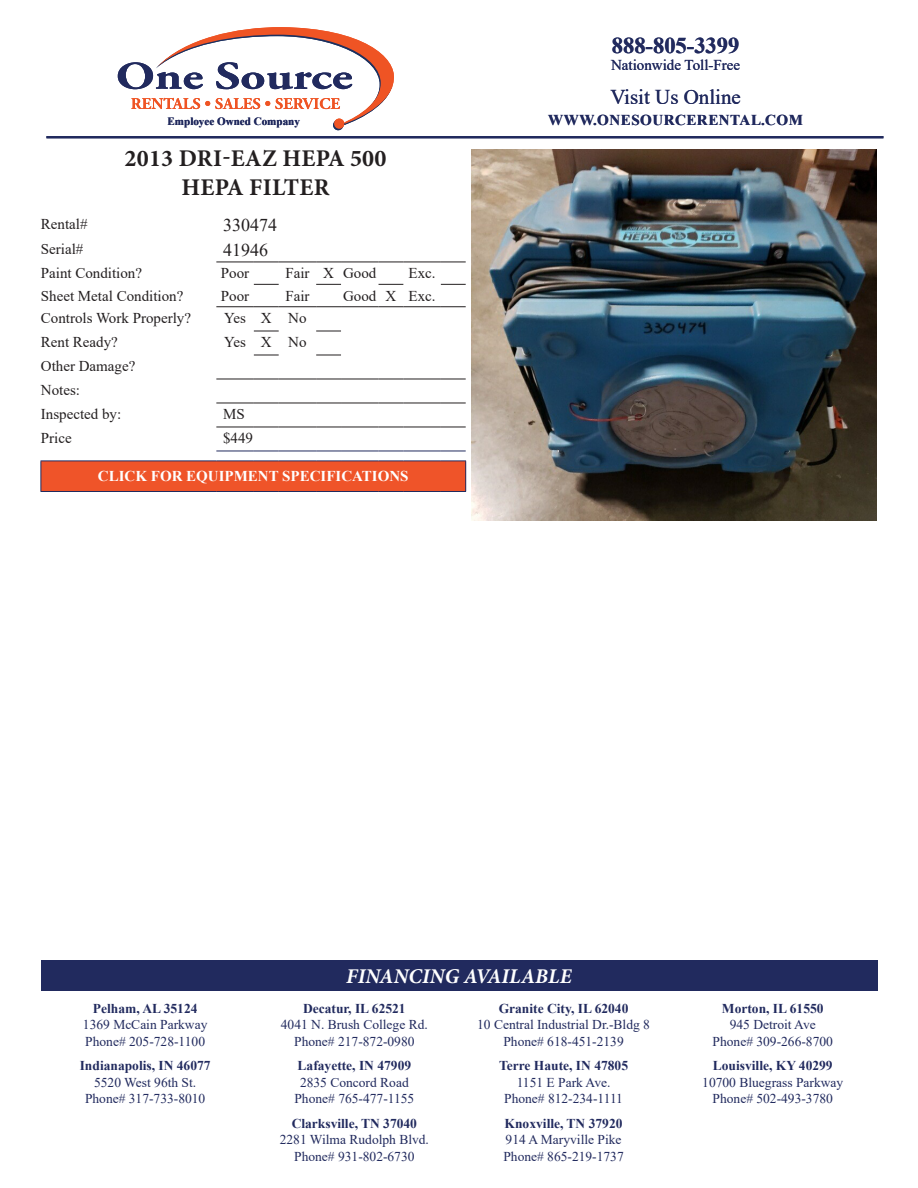
<style>
.page{position:relative;width:918px;height:1188px;background:#fff}
.page>*{position:absolute;margin:0;border:0;box-sizing:border-box;transform-origin:0 0}
.t1{font:700 24px/28.8px "Minion Pro";letter-spacing:.01em;color:#231f20;text-align:center}
.t2{font:700 22.5px "Times New Roman";color:#212a5e}
.t3{font:italic 700 21px "Minion Pro";color:#fff}
.t4{font:21px "Times New Roman";color:#212a5e}
.t5{font:18px "Times New Roman";color:#231f20}
.t6{font:15px "Times New Roman";color:#231f20}
.t7{font:700 15px "Times New Roman";color:#fff}
.t8{font:700 15px "Times New Roman";letter-spacing:.035em;color:#212a5e}
.t9{font:15px "Times New Roman";color:#212a5e}
.t10{font:13.5px/16.5px "Times New Roman";color:#212a5e;text-align:center}
.t11{font:700 13.5px "Times New Roman";color:#212a5e}
.t12{font:700 11.1px "Times New Roman";color:#212a5e}
</style>
<div class="page">
<div style="left:41px;top:960px;width:836px;height:31px;background:#212a5e"></div>
<svg style="left:118px;top:27px;width:276px;height:103px"></svg>
<hr style="left:46px;top:136px;width:837px;height:2px;background:#212a5e">
<div style="left:41px;top:461px;width:425px;height:30px;background:#ef5429"></div>
<hr style="left:216px;top:427px;width:38px;height:1px;background:#231f20">
<svg style="left:254px;top:427px;width:25px;height:1px"></svg>
<hr style="left:279px;top:427px;width:37px;height:1px;background:#231f20">
<svg style="left:316px;top:427px;width:25px;height:1px"></svg>
<hr style="left:341px;top:427px;width:38px;height:1px;background:#231f20">
<svg style="left:379px;top:427px;width:24px;height:1px"></svg>
<hr style="left:403px;top:427px;width:38px;height:1px;background:#231f20">
<svg style="left:441px;top:427px;width:25px;height:1px"></svg>
<hr style="left:216px;top:403px;width:38px;height:1px;background:#231f20">
<svg style="left:254px;top:403px;width:25px;height:1px"></svg>
<hr style="left:279px;top:403px;width:37px;height:1px;background:#231f20">
<svg style="left:316px;top:403px;width:25px;height:1px"></svg>
<hr style="left:341px;top:403px;width:38px;height:1px;background:#231f20">
<svg style="left:379px;top:403px;width:24px;height:1px"></svg>
<hr style="left:403px;top:403px;width:38px;height:1px;background:#231f20">
<svg style="left:441px;top:403px;width:25px;height:1px"></svg>
<svg style="left:254px;top:355px;width:25px;height:1px"></svg>
<svg style="left:316px;top:355px;width:25px;height:1px"></svg>
<svg style="left:254px;top:331px;width:25px;height:1px"></svg>
<svg style="left:316px;top:331px;width:25px;height:1px"></svg>
<svg style="left:254px;top:284px;width:25px;height:1px"></svg>
<svg style="left:316px;top:284px;width:25px;height:1px"></svg>
<svg style="left:379px;top:284px;width:24px;height:1px"></svg>
<svg style="left:441px;top:284px;width:25px;height:1px"></svg>
<hr style="left:216px;top:451px;width:38px;height:1px;background:#212a5e">
<svg style="left:254px;top:451px;width:25px;height:1px"></svg>
<hr style="left:279px;top:451px;width:37px;height:1px;background:#212a5e">
<svg style="left:316px;top:451px;width:25px;height:1px"></svg>
<hr style="left:341px;top:451px;width:38px;height:1px;background:#212a5e">
<svg style="left:379px;top:451px;width:24px;height:1px"></svg>
<hr style="left:403px;top:451px;width:38px;height:1px;background:#212a5e">
<svg style="left:441px;top:451px;width:25px;height:1px"></svg>
<hr style="left:40px;top:461px;width:176px;height:1px;background:#212a5e">
<hr style="left:40px;top:461px;width:1px;height:30px;background:#212a5e">
<hr style="left:216px;top:461px;width:38px;height:1px;background:#212a5e">
<svg style="left:254px;top:461px;width:25px;height:1px"></svg>
<hr style="left:279px;top:461px;width:37px;height:1px;background:#212a5e">
<svg style="left:316px;top:461px;width:25px;height:1px"></svg>
<hr style="left:341px;top:461px;width:38px;height:1px;background:#212a5e">
<svg style="left:379px;top:461px;width:24px;height:1px"></svg>
<hr style="left:403px;top:461px;width:38px;height:1px;background:#212a5e">
<svg style="left:441px;top:461px;width:24px;height:1px"></svg>
<hr style="left:465px;top:461px;width:1px;height:30px;background:#212a5e">
<hr style="left:40px;top:491px;width:176px;height:1px;background:#212a5e">
<hr style="left:216px;top:491px;width:38px;height:1px;background:#212a5e">
<svg style="left:254px;top:491px;width:25px;height:1px"></svg>
<hr style="left:279px;top:491px;width:37px;height:1px;background:#212a5e">
<svg style="left:316px;top:491px;width:25px;height:1px"></svg>
<hr style="left:341px;top:491px;width:38px;height:1px;background:#212a5e">
<svg style="left:379px;top:491px;width:24px;height:1px"></svg>
<hr style="left:403px;top:491px;width:38px;height:1px;background:#212a5e">
<svg style="left:441px;top:491px;width:25px;height:1px"></svg>
<hr style="left:216px;top:262px;width:38px;height:1px;background:#231f20">
<svg style="left:254px;top:262px;width:25px;height:1px"></svg>
<hr style="left:279px;top:262px;width:37px;height:1px;background:#231f20">
<svg style="left:316px;top:262px;width:25px;height:1px"></svg>
<hr style="left:341px;top:262px;width:38px;height:1px;background:#231f20">
<svg style="left:379px;top:262px;width:24px;height:1px"></svg>
<hr style="left:403px;top:262px;width:38px;height:1px;background:#231f20">
<svg style="left:441px;top:262px;width:25px;height:1px"></svg>
<hr style="left:216px;top:306px;width:38px;height:1px;background:#231f20">
<svg style="left:254px;top:306px;width:25px;height:1px"></svg>
<hr style="left:279px;top:306px;width:37px;height:1px;background:#231f20">
<svg style="left:316px;top:306px;width:25px;height:1px"></svg>
<hr style="left:341px;top:306px;width:38px;height:1px;background:#231f20">
<svg style="left:379px;top:306px;width:24px;height:1px"></svg>
<hr style="left:403px;top:306px;width:38px;height:1px;background:#231f20">
<svg style="left:441px;top:306px;width:25px;height:1px"></svg>
<hr style="left:216px;top:379px;width:38px;height:1px;background:#231f20">
<svg style="left:254px;top:379px;width:25px;height:1px"></svg>
<hr style="left:279px;top:379px;width:37px;height:1px;background:#231f20">
<svg style="left:316px;top:379px;width:25px;height:1px"></svg>
<hr style="left:341px;top:379px;width:38px;height:1px;background:#231f20">
<svg style="left:379px;top:379px;width:24px;height:1px"></svg>
<hr style="left:403px;top:379px;width:38px;height:1px;background:#231f20">
<svg style="left:441px;top:379px;width:25px;height:1px"></svg>
<img style="left:472px;top:149px;width:405px;height:372px">
<p class="t2" style="left:612px;top:29px;width:129px">888-805-3399</p>
<p class="t9" style="left:611px;top:55px;width:131px">Nationwide Toll-Free</p>
<p class="t12" style="left:168px;top:113px;width:134px">Employee Owned Company</p>
<p class="t1" style="left:125px;top:144px;width:263px">2013 DRI-EAZ HEPA 500<br>HEPA FILTER</p>
<p class="t6" style="left:41px;top:214px;width:48px">Rental#</p>
<p class="t5" style="left:223px;top:213px;width:55px">330474</p>
<p class="t6" style="left:41px;top:238px;width:44px">Serial#</p>
<p class="t5" style="left:223px;top:237px;width:46px">41946</p>
<p class="t6" style="left:41px;top:263px;width:103px">Paint Condition?</p>
<p class="t6" style="left:221px;top:263px;width:30px">Poor</p>
<p class="t6" style="left:285px;top:263px;width:26px">Fair</p>
<p class="t6" style="left:323px;top:263px;width:12px">X</p>
<p class="t6" style="left:343px;top:263px;width:35px">Good</p>
<p class="t6" style="left:409px;top:263px;width:29px">Exc.</p>
<p class="t6" style="left:41px;top:285px;width:144px">Sheet Metal Condition?</p>
<p class="t6" style="left:221px;top:285px;width:30px">Poor</p>
<p class="t6" style="left:285px;top:285px;width:26px">Fair</p>
<p class="t6" style="left:343px;top:285px;width:35px">Good</p>
<p class="t6" style="left:386px;top:285px;width:12px">X</p>
<p class="t6" style="left:409px;top:285px;width:29px">Exc.</p>
<p class="t6" style="left:41px;top:308px;width:152px">Controls Work Properly?</p>
<p class="t6" style="left:224px;top:308px;width:23px">Yes</p>
<p class="t6" style="left:261px;top:308px;width:12px">X</p>
<p class="t6" style="left:288px;top:308px;width:20px">No</p>
<p class="t6" style="left:41px;top:332px;width:79px">Rent Ready?</p>
<p class="t6" style="left:224px;top:332px;width:23px">Yes</p>
<p class="t6" style="left:261px;top:332px;width:12px">X</p>
<p class="t6" style="left:288px;top:332px;width:20px">No</p>
<p class="t6" style="left:41px;top:356px;width:96px">Other Damage?</p>
<p class="t6" style="left:41px;top:380px;width:41px">Notes:</p>
<p class="t6" style="left:41px;top:404px;width:82px">Inspected by:</p>
<p class="t6" style="left:223px;top:404px;width:23px">MS</p>
<p class="t6" style="left:41px;top:428px;width:32px">Price</p>
<p class="t6" style="left:223px;top:428px;width:31px">$449</p>
<p class="t7" style="left:98px;top:465px;width:312px">CLICK FOR EQUIPMENT SPECIFICATIONS</p>
<p class="t4" style="left:610px;top:82px;width:132px">Visit Us Online</p>
<p class="t8" style="left:548px;top:109px;width:256px">WWW.ONESOURCERENTAL.COM</p>
<p class="t11" style="left:93px;top:999px;width:106px">Pelham, AL 35124</p>
<p class="t10" style="left:83px;top:1016px;width:126px;text-align:left">1369 McCain Parkway<br>Phone# 205-728-1100</p>
<p class="t11" style="left:80px;top:1056px;width:132px">Indianapolis, IN 46077</p>
<p class="t10" style="left:85px;top:1074px;width:122px">5520 West 96th St.<br>Phone# 317-733-8010</p>
<h3 class="t3" style="left:346px;top:961px;width:227px">FINANCING AVAILABLE</h3>
<p class="t11" style="left:303px;top:999px;width:104px">Decatur, IL 62521</p>
<p class="t10" style="left:281px;top:1016px;width:149px">4041 N. Brush College Rd.<br>Phone# 217-872-0980</p>
<p class="t11" style="left:298px;top:1056px;width:115px">Lafayette, IN 47909</p>
<p class="t10" style="left:294px;top:1074px;width:121px">2835 Concord Road<br>Phone# 765-477-1155</p>
<p class="t11" style="left:292px;top:1114px;width:127px">Clarksville, TN 37040</p>
<p class="t10" style="left:280px;top:1131px;width:151px">2281 Wilma Rudolph Blvd.<br>Phone# 931-802-6730</p>
<p class="t11" style="left:499px;top:999px;width:131px">Granite City, IL 62040</p>
<p class="t10" style="left:477px;top:1016px;width:174px">10 Central Industrial Dr.-Bldg 8<br>Phone# 618-451-2139</p>
<p class="t11" style="left:499px;top:1056px;width:130px">Terre Haute, IN 47805</p>
<p class="t10" style="left:504px;top:1074px;width:120px">1151 E Park Ave.<br>Phone# 812-234-1111</p>
<p class="t11" style="left:505px;top:1114px;width:119px">Knoxville, TN 37920</p>
<p class="t10" style="left:503px;top:1131px;width:122px;text-align:left">914 A Maryville Pike<br>Phone# 865-219-1737</p>
<p class="t11" style="left:722px;top:999px;width:103px">Morton, IL 61550</p>
<p class="t10" style="left:713px;top:1016px;width:122px">945 Detroit Ave<br>Phone# 309-266-8700</p>
<p class="t11" style="left:713px;top:1056px;width:121px">Louisville, KY 40299</p>
<p class="t10" style="left:702px;top:1074px;width:142px">10700 Bluegrass Parkway<br>Phone# 502-493-3780</p>
</div>
